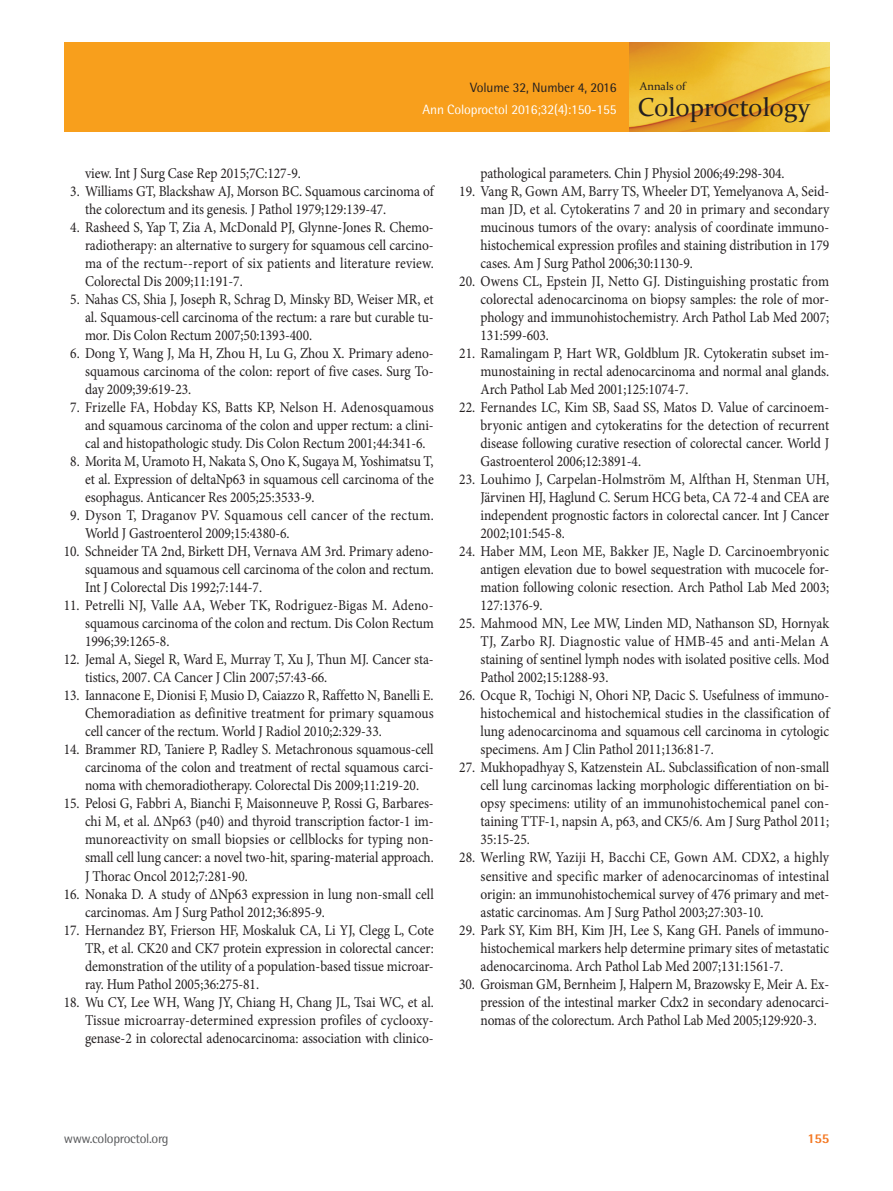
<style>
.page{position:relative;width:893px;height:1191px;background:#fff}
.page>*{position:absolute;margin:0;border:0;box-sizing:border-box;transform-origin:0 0}
.t1{font:25.95px "Constantia";color:#231f20}
.참고문헌2{font:15px/18px "Minion Pro";letter-spacing:-.005em;color:#231f20;text-align:justify;scale:.9 1}
.참고문헌1{font:15px/18px "Minion Pro";letter-spacing:-.005em;color:#231f20;text-align:justify;scale:.9 1}
.t2{font:13.5px "Rotis Semi Sans Std";letter-spacing:-.01em;color:#fff}
.t3{font:13.5px "Rotis Semi Sans Std";letter-spacing:-.01em;color:#231f20}
.t4{font:13.5px "Rotis Semi Sans Std";letter-spacing:-.025em;color:#57585a}
.t5{font:800 13.5px "Rotis Semi Sans Std";color:#f47721}
.t6{font:11.25px "Constantia";color:#231f20}
</style>
<div class="page">
<div style="left:64px;top:43px;width:565px;height:89px;background:#f89f1c"></div>
<img style="left:629px;top:43px;width:200px;height:89px">
<p class="t3" style="left:470px;top:80px;width:148px">Volume 32, Number 4, 2016</p>
<p class="t2" style="left:423px;top:102px;width:196px">Ann Coloproctol 2016;32(4):150-155</p>
<p class="t6" style="left:640px;top:79px;width:47px">Annals of</p>
<h1 class="t1" style="left:638px;top:90px;width:174px">Coloproctology</h1>
<p class="참고문헌1" style="left:85px;top:164px;width:241px">view. Int J Surg Case Rep 2015;7C:127-9.</p>
<p class="참고문헌1" style="left:85px;top:182px;width:389px;text-indent:-15px">3. Williams GT, Blackshaw AJ, Morson BC. Squamous carcinoma of the colorectum and its genesis. J Pathol 1979;129:139-47.</p>
<p class="참고문헌1" style="left:85px;top:218px;width:389px;text-indent:-15px">4. Rasheed S, Yap T, Zia A, McDonald PJ, Glynne-Jones R. Chemo&shy;radiotherapy: an alternative to surgery for squamous cell carcino&shy;ma of the rectum--report of six patients and literature review.<br>Colorectal Dis 2009;11:191-7.</p>
<p class="참고문헌1" style="left:85px;top:290px;width:389px;text-indent:-15px">5. Nahas CS, Shia J, Joseph R, Schrag D, Minsky BD, Weiser MR, et al. Squamous-cell carcinoma of the rectum: a rare but curable tu&shy;mor. Dis Colon Rectum 2007;50:1393-400.</p>
<p class="참고문헌1" style="left:85px;top:344px;width:389px;text-indent:-15px">6. Dong Y, Wang J, Ma H, Zhou H, Lu G, Zhou X. Primary adeno&shy;squamous carcinoma of the colon: report of five cases. Surg To&shy;day 2009;39:619-23.</p>
<p class="참고문헌1" style="left:85px;top:398px;width:389px;text-indent:-15px">7. Frizelle FA, Hobday KS, Batts KP, Nelson H. Adenosquamous and squamous carcinoma of the colon and upper rectum: a clini&shy;cal and histopathologic study. Dis Colon Rectum 2001;44:341-6.</p>
<p class="참고문헌1" style="left:85px;top:452px;width:389px;text-indent:-15px">8. Morita M, Uramoto H, Nakata S, Ono K, Sugaya M, Yoshimatsu T, et al. Expression of deltaNp63 in squamous cell carcinoma of the esophagus. Anticancer Res 2005;25:3533-9.</p>
<p class="참고문헌1" style="left:85px;top:506px;width:389px;text-indent:-15px">9. Dyson T, Draganov PV. Squamous cell cancer of the rectum.<br>World J Gastroenterol 2009;15:4380-6.</p>
<p class="참고문헌2" style="left:85px;top:542px;width:389px;text-indent:-21px">10. Schneider TA 2nd, Birkett DH, Vernava AM 3rd. Primary adeno&shy;squamous and squamous cell carcinoma of the colon and rectum.<br>Int J Colorectal Dis 1992;7:144-7.</p>
<p class="참고문헌2" style="left:85px;top:596px;width:389px;text-indent:-21px">11. Petrelli NJ, Valle AA, Weber TK, Rodriguez-Bigas M. Adeno&shy;squamous carcinoma of the colon and rectum. Dis Colon Rectum 1996;39:1265-8.</p>
<p class="참고문헌2" style="left:85px;top:650px;width:389px;text-indent:-21px">12. Jemal A, Siegel R, Ward E, Murray T, Xu J, Thun MJ. Cancer sta&shy;tistics, 2007. CA Cancer J Clin 2007;57:43-66.</p>
<p class="참고문헌2" style="left:85px;top:686px;width:389px;text-indent:-21px">13. Iannacone E, Dionisi F, Musio D, Caiazzo R, Raffetto N, Banelli E.<br>Chemoradiation as definitive treatment for primary squamous cell cancer of the rectum. World J Radiol 2010;2:329-33.</p>
<p class="참고문헌2" style="left:85px;top:740px;width:389px;text-indent:-21px">14. Brammer RD, Taniere P, Radley S. Metachronous squamous-cell carcinoma of the colon and treatment of rectal squamous carci&shy;noma with chemoradiotherapy. Colorectal Dis 2009;11:219-20.</p>
<p class="참고문헌2" style="left:85px;top:794px;width:389px;text-indent:-21px">15. Pelosi G, Fabbri A, Bianchi F, Maisonneuve P, Rossi G, Barbares&shy;chi M, et al. ΔNp63 (p40) and thyroid transcription factor-1 im&shy;munoreactivity on small biopsies or cellblocks for typing non&shy;small cell lung cancer: a novel two-hit, sparing-material approach.<br>J Thorac Oncol 2012;7:281-90.</p>
<p class="참고문헌2" style="left:85px;top:884px;width:389px;text-indent:-21px">16. Nonaka D. A study of ΔNp63 expression in lung non-small cell carcinomas. Am J Surg Pathol 2012;36:895-9.</p>
<p class="참고문헌2" style="left:85px;top:920px;width:389px;text-indent:-21px">17. Hernandez BY, Frierson HF, Moskaluk CA, Li YJ, Clegg L, Cote TR, et al. CK20 and CK7 protein expression in colorectal cancer: demonstration of the utility of a population-based tissue microar&shy;ray. Hum Pathol 2005;36:275-81.</p>
<p class="참고문헌2" style="left:85px;top:992px;width:389px;text-indent:-21px">18. Wu CY, Lee WH, Wang JY, Chiang H, Chang JL, Tsai WC, et al.<br>Tissue microarray-determined expression profiles of cyclooxy&shy;genase-2 in colorectal adenocarcinoma: association with clinico-</p>
<p class="참고문헌2" style="left:480px;top:164px;width:339px">pathological parameters. Chin J Physiol 2006;49:298-304.</p>
<p class="참고문헌2" style="left:480px;top:182px;width:389px;text-indent:-21px">19. Vang R, Gown AM, Barry TS, Wheeler DT, Yemelyanova A, Seid&shy;man JD, et al. Cytokeratins 7 and 20 in primary and secondary mucinous tumors of the ovary: analysis of coordinate immuno&shy;histochemical expression profiles and staining distribution in 179 cases. Am J Surg Pathol 2006;30:1130-9.</p>
<p class="참고문헌2" style="left:480px;top:272px;width:389px;text-indent:-21px">20. Owens CL, Epstein JI, Netto GJ. Distinguishing prostatic from colorectal adenocarcinoma on biopsy samples: the role of mor&shy;phology and immunohistochemistry. Arch Pathol Lab Med 2007; 131:599-603.</p>
<p class="참고문헌2" style="left:480px;top:344px;width:389px;text-indent:-21px">21. Ramalingam P, Hart WR, Goldblum JR. Cytokeratin subset im&shy;munostaining in rectal adenocarcinoma and normal anal glands.<br>Arch Pathol Lab Med 2001;125:1074-7.</p>
<p class="참고문헌2" style="left:480px;top:398px;width:389px;text-indent:-21px">22. Fernandes LC, Kim SB, Saad SS, Matos D. Value of carcinoem&shy;bryonic antigen and cytokeratins for the detection of recurrent disease following curative resection of colorectal cancer. World J Gastroenterol 2006;12:3891-4.</p>
<p class="참고문헌2" style="left:480px;top:470px;width:389px;text-indent:-21px">23. Louhimo J, Carpelan-Holmström M, Alfthan H, Stenman UH, Järvinen HJ, Haglund C. Serum HCG beta, CA 72-4 and CEA are independent prognostic factors in colorectal cancer. Int J Cancer 2002;101:545-8.</p>
<p class="참고문헌2" style="left:480px;top:542px;width:389px;text-indent:-21px">24. Haber MM, Leon ME, Bakker JE, Nagle D. Carcinoembryonic antigen elevation due to bowel sequestration with mucocele for&shy;mation following colonic resection. Arch Pathol Lab Med 2003; 127:1376-9.</p>
<p class="참고문헌2" style="left:480px;top:614px;width:389px;text-indent:-21px">25. Mahmood MN, Lee MW, Linden MD, Nathanson SD, Hornyak TJ, Zarbo RJ. Diagnostic value of HMB-45 and anti-Melan A staining of sentinel lymph nodes with isolated positive cells. Mod Pathol 2002;15:1288-93.</p>
<p class="참고문헌2" style="left:480px;top:686px;width:389px;text-indent:-21px">26. Ocque R, Tochigi N, Ohori NP, Dacic S. Usefulness of immuno&shy;histochemical and histochemical studies in the classification of lung adenocarcinoma and squamous cell carcinoma in cytologic specimens. Am J Clin Pathol 2011;136:81-7.</p>
<p class="참고문헌2" style="left:480px;top:758px;width:389px;text-indent:-21px">27. Mukhopadhyay S, Katzenstein AL. Subclassification of non-small cell lung carcinomas lacking morphologic differentiation on bi&shy;opsy specimens: utility of an immunohistochemical panel con&shy;taining TTF-1, napsin A, p63, and CK5/6. Am J Surg Pathol 2011; 35:15-25.</p>
<p class="참고문헌2" style="left:480px;top:848px;width:389px;text-indent:-21px">28. Werling RW, Yaziji H, Bacchi CE, Gown AM. CDX2, a highly sensitive and specific marker of adenocarcinomas of intestinal origin: an immunohistochemical survey of 476 primary and met&shy;astatic carcinomas. Am J Surg Pathol 2003;27:303-10.</p>
<p class="참고문헌2" style="left:480px;top:920px;width:389px;text-indent:-21px">29. Park SY, Kim BH, Kim JH, Lee S, Kang GH. Panels of immuno&shy;histochemical markers help determine primary sites of metastatic adenocarcinoma. Arch Pathol Lab Med 2007;131:1561-7.</p>
<p class="참고문헌2" style="left:480px;top:974px;width:389px;text-indent:-21px">30. Groisman GM, Bernheim J, Halpern M, Brazowsky E, Meir A. Ex&shy;pression of the intestinal marker Cdx2 in secondary adenocarci&shy;nomas of the colorectum. Arch Pathol Lab Med 2005;129:920-3.</p>
<p class="t4" style="left:64px;top:1130px;width:106px">www.coloproctol.org</p>
<p class="t5" style="left:807px;top:1129px;width:23px">155</p>
</div>
